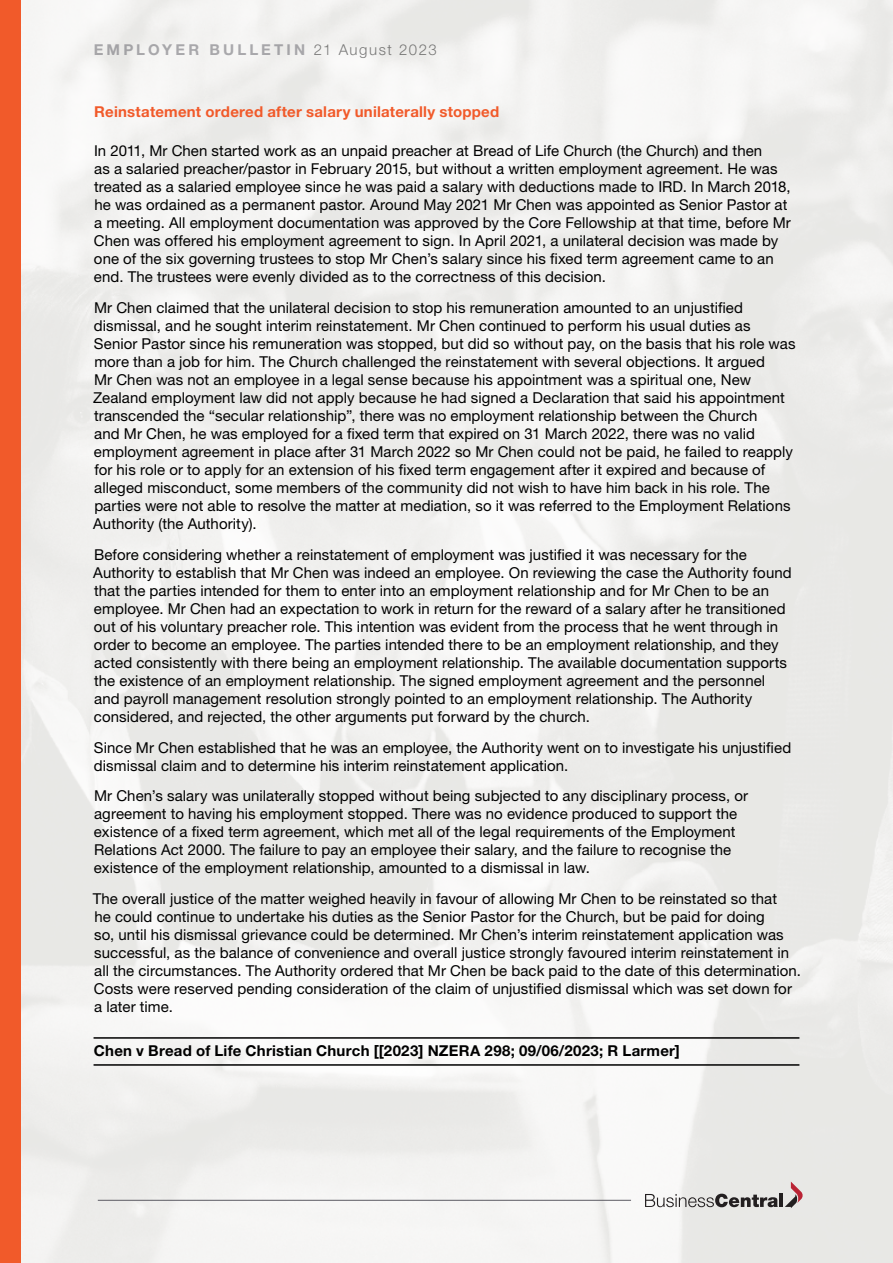
<style>
.page{position:relative;width:893px;height:1263px;background:#fff}
.page>*{position:absolute;margin:0;border:0;box-sizing:border-box;transform-origin:0 0}
.t1{font:15px/18px "Helvetica Neue LT Pro";letter-spacing:.005em;color:#000}
.t2{font:700 15px "Helvetica Neue LT Pro";letter-spacing:.015em;color:#000}
.t3{font:700 15px "Helvetica Neue LT Pro";letter-spacing:.015em;color:#f15a2a}
.t4{font:700 15px "Helvetica Neue LT Pro";letter-spacing:.21em;color:#5c5b63}
.s1{font-weight:300;color:#000}
</style>
<div class="page">
<img style="left:21px;top:0;width:872px;height:1263px">
<hr style="left:98px;top:1200px;width:533px;height:1px;background:#5c5b63">
<svg style="left:645px;top:1194px;width:133px;height:13px;background:#a19f9e"></svg>
<hr style="left:779px;top:1194px;width:4px;height:13px;background:#231f20">
<svg style="left:785px;top:1181px;width:18px;height:27px"></svg>
<div style="left:0;top:0;width:21px;height:1263px;background:#f15a2a"></div>
<hr style="left:94px;top:1037px;width:705px;height:2px;background:#000">
<hr style="left:94px;top:1064px;width:705px;height:2px;background:#000">
<p class="t4" style="left:94px;top:41px;width:345px">EMPLOYER BULLETIN <span class="s1">21 August 2023</span></p>
<p class="t3" style="left:94px;top:102px;width:406px">Reinstatement ordered after salary unilaterally stopped</p>
<p class="t1" style="left:94px;top:142px;width:699px">In 2011, Mr Chen started work as an unpaid preacher at Bread of Life Church (the Church) and then<br>as a salaried preacher/pastor in February 2015, but without a written employment agreement. He was treated as a salaried employee since he was paid a salary with deductions made to IRD. In March 2018, he was ordained as a permanent pastor. Around May 2021 Mr Chen was appointed as Senior Pastor at a meeting. All employment documentation was approved by the Core Fellowship at that time, before Mr Chen was offered his employment agreement to sign. In April 2021, a unilateral decision was made by one of the six governing trustees to stop Mr Chen’s salary since his fixed term agreement came to an end. The trustees were evenly divided as to the correctness of this decision.</p>
<p class="t1" style="left:93px;top:298px;width:704px">Mr Chen claimed that the unilateral decision to stop his remuneration amounted to an unjustified dismissal, and he sought interim reinstatement. Mr Chen continued to perform his usual duties as Senior Pastor since his remuneration was stopped, but did so without pay, on the basis that his role was more than a job for him. The Church challenged the reinstatement with several objections. It argued<br>Mr Chen was not an employee in a legal sense because his appointment was a spiritual one, New Zealand employment law did not apply because he had signed a Declaration that said his appointment transcended the “secular relationship”, there was no employment relationship between the Church<br>and Mr Chen, he was employed for a fixed term that expired on 31 March 2022, there was no valid employment agreement in place after 31 March 2022 so Mr Chen could not be paid, he failed to reapply for his role or to apply for an extension of his fixed term engagement after it expired and because of alleged misconduct, some members of the community did not wish to have him back in his role. The parties were not able to resolve the matter at mediation, so it was referred to the Employment Relations Authority (the Authority).</p>
<p class="t1" style="left:93px;top:545px;width:700px">Before considering whether a reinstatement of employment was justified it was necessary for the Authority to establish that Mr Chen was indeed an employee. On reviewing the case the Authority found that the parties intended for them to enter into an employment relationship and for Mr Chen to be an employee. Mr Chen had an expectation to work in return for the reward of a salary after he transitioned out of his voluntary preacher role. This intention was evident from the process that he went through in order to become an employee. The parties intended there to be an employment relationship, and they acted consistently with there being an employment relationship. The available documentation supports the existence of an employment relationship. The signed employment agreement and the personnel and payroll management resolution strongly pointed to an employment relationship. The Authority considered, and rejected, the other arguments put forward by the church.</p>
<p class="t1" style="left:94px;top:738px;width:699px">Since Mr Chen established that he was an employee, the Authority went on to investigate his unjustified dismissal claim and to determine his interim reinstatement application.</p>
<p class="t1" style="left:94px;top:787px;width:656px">Mr Chen’s salary was unilaterally stopped without being subjected to any disciplinary process, or agreement to having his employment stopped. There was no evidence produced to support the existence of a fixed term agreement, which met all of the legal requirements of the Employment Relations Act 2000. The failure to pay an employee their salary, and the failure to recognise the existence of the employment relationship, amounted to a dismissal in law.</p>
<p class="t1" style="left:93px;top:889px;width:710px">The overall justice of the matter weighed heavily in favour of allowing Mr Chen to be reinstated so that<br>he could continue to undertake his duties as the Senior Pastor for the Church, but be paid for doing<br>so, until his dismissal grievance could be determined. Mr Chen’s interim reinstatement application was successful, as the balance of convenience and overall justice strongly favoured interim reinstatement in all the circumstances. The Authority ordered that Mr Chen be back paid to the date of this determination.<br>Costs were reserved pending consideration of the claim of unjustified dismissal which was set down for a later time.</p>
<p class="t2" style="left:94px;top:1041px;width:587px">Chen v Bread of Life Christian Church [[2023] NZERA 298; 09/06/2023; R Larmer]</p>
</div>
